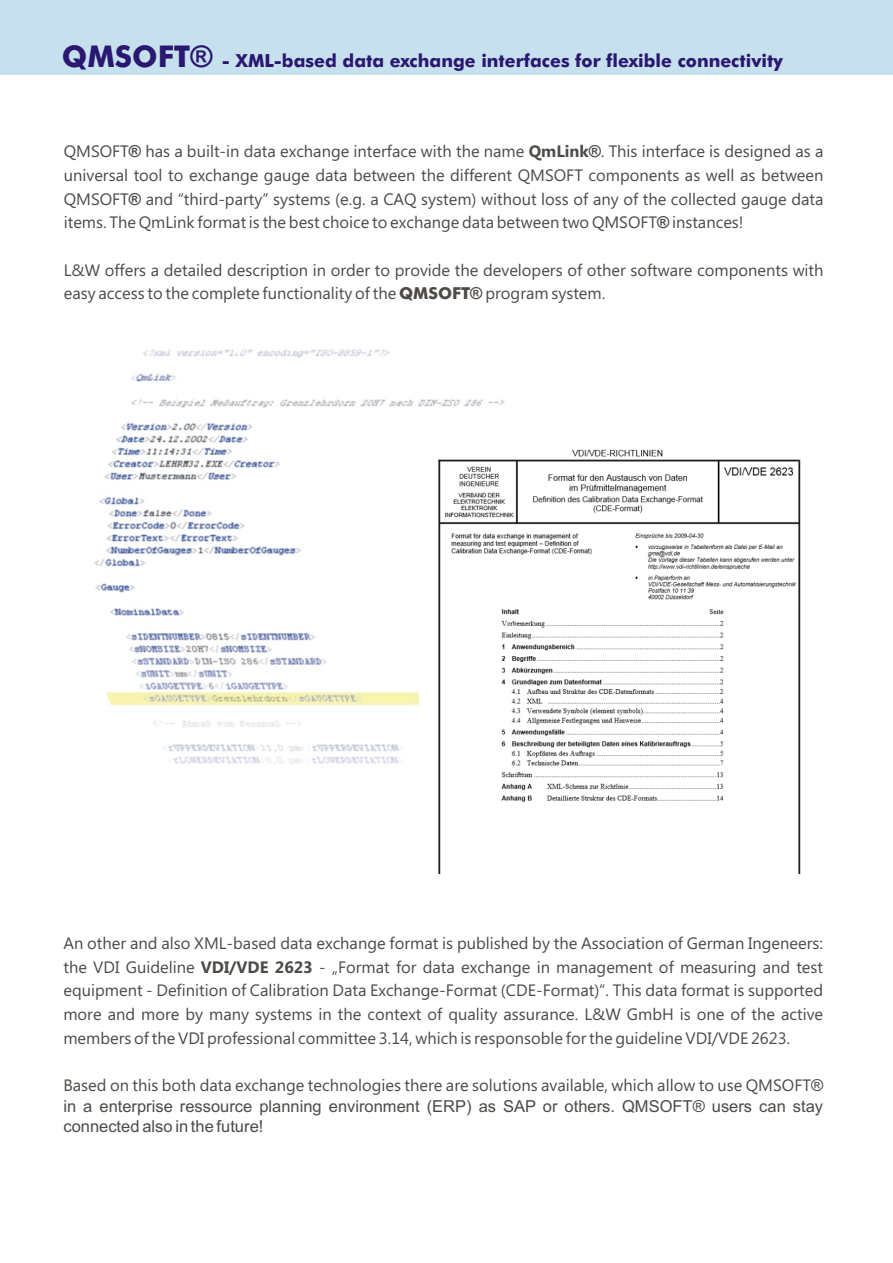
<style>
.page{position:relative;width:893px;height:1263px;background:#fff}
.page>*{position:absolute;margin:0;border:0;box-sizing:border-box;transform-origin:0 0}
.t1{font:500 18px "Futura BT";color:#291770}
.t2{font:16.5px/23.7px "Ebrima";color:#4d4a47;text-align:justify}
.t3{font:16.5px/20px "Arial";color:#4d4a47}
.t4{font:700 16.5px "Arial";color:#4d4a47}
.s1{font-size:30px}
.s2{font-family:"Arial";font-weight:700;font-size:30px}
.s3{font-weight:700}
.s4{font-family:"Arial";font-weight:700}
.s5{font-family:"Futura BT";font-weight:500}
.s6{font-family:"Arial"}
</style>
<div class="page">
<div style="left:0;top:0;width:893px;height:75px;background:#c7e0ed"></div>
<img style="left:94px;top:349px;width:411px;height:415px">
<img style="left:419px;top:443px;width:382px;height:431px">
<p class="t1" style="left:62px;top:53px;width:722px"><span class="s1">QMSOFT</span><span class="s2">®</span> - XML-based data exchange interfaces for flexible connectivity</p>
<p class="t2" style="left:64px;top:141px;width:761px">QMSOFT has a built-in data exchange interface with the name <span class="s3">QmLink</span><span class="s4">®</span>. This interface is designed as a universal tool to exchange gauge data between the different QMSOFT components as well as between QMSOFT<span class="s4">®</span> and “third-party” systems (e.g. a CAQ system) without loss of any of the collected gauge data items. The QmLink format is the best choice to exchange data between two QMSOFT<span class="s4">®</span> instances!</p>
<p class="t2" style="left:64px;top:259px;width:761px">L&amp;W offers a detailed description in order to provide the developers of other software components with easy access to the complete functionality of the <span class="s5">QMSOFT</span><span class="s4">®</span> program system.</p>
<p class="t4" style="left:129px;top:145px;width:14px">®</p>
<p class="t2" style="left:63px;top:933px;width:761px">An other and also XML-based data exchange format is published by the Association of German Ingeneers: the VDI Guideline <span class="s3">VDI/VDE 2623</span> - „Format for data exchange in management of measuring and test equipment - Definition of Calibration Data Exchange-Format (CDE-Format)“. This data format is supported more and more by many systems in the context of quality assurance. L&amp;W GmbH is one of the active members of the VDI professional committee 3.14, which is responsoble for the guideline VDI/VDE 2623.</p>
<p class="t2" style="left:63px;top:1075px;width:761px">Based on this both data exchange technologies there are solutions available, which allow to use QMSOFT<span class="s6">®</span></p>
<p class="t3" style="left:63px;top:1097px;width:761px">in a enterprise ressource planning environment (ERP) as SAP or others. QMSOFT® users can stay connected also in the future!</p>
</div>
